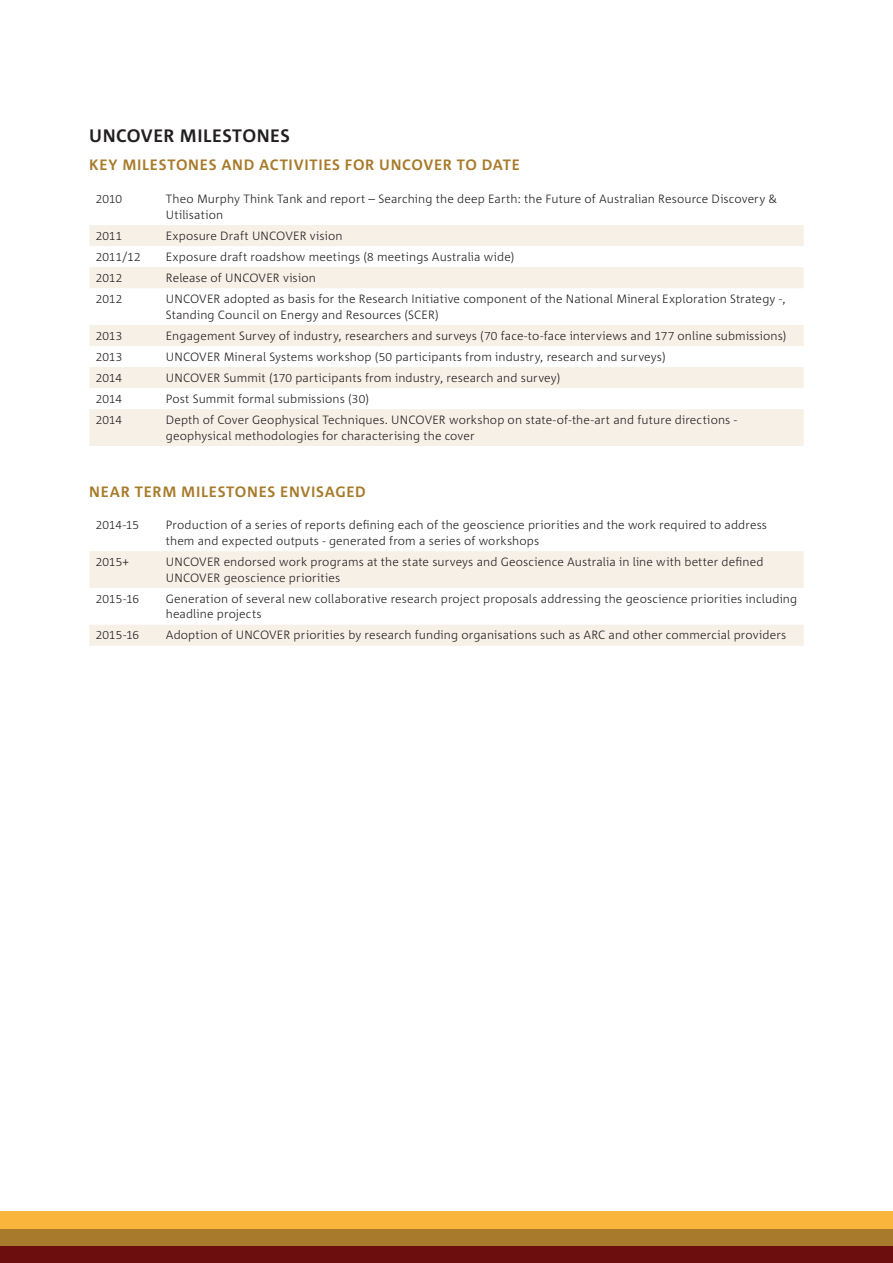
<style>
.page{position:relative;width:893px;height:1263px;background:#fff}
.page>*{position:absolute;margin:0;border:0;box-sizing:border-box;transform-origin:0 0}
.t1{font:700 18px "Corpid C1";letter-spacing:.025em;color:#231f20}
.t2{font:700 15px "Corpid C1";letter-spacing:.045em;color:#a77b2b}
.t3{font:300 12px/15.8px "Corpid C1";letter-spacing:.01em;color:#231f20}
</style>
<div class="page">
<div style="left:0;top:1246px;width:893px;height:17px;background:#6c0e0e"></div>
<div style="left:0;top:1229px;width:893px;height:17px;background:#a77b2b"></div>
<div style="left:0;top:1212px;width:893px;height:17px;background:#fab63c"></div>
<svg style="left:89px;top:225px;width:715px;height:221px;fill:#f6f0e7"></svg>
<svg style="left:89px;top:551px;width:715px;height:95px;fill:#f6f0e7"></svg>
<h1 class="t1" style="left:89px;top:124px;width:167px">UNCOVER MILESTONE</h1>
<h1 class="t1" style="left:281px;top:124px;width:11px">S</h1>
<p class="t2" style="left:89px;top:155px;width:98px">KEY MILESTONE</p>
<p class="t2" style="left:209px;top:155px;width:311px">S AN D ACTIVITIES FOR UNCOVER TO DATE</p>
<p class="t3" style="left:96px;top:190px;width:28px">2010</p>
<p class="t3" style="left:166px;top:190px;width:613px">Theo Murphy Think Tank and report – Searching the deep Earth: the Future of Australian Resource Discovery &amp;<br>Utilisation</p>
<p class="t3" style="left:96px;top:227px;width:28px">2011</p>
<p class="t3" style="left:166px;top:227px;width:178px">Exposure Draft UNCOVER vision</p>
<p class="t3" style="left:96px;top:248px;width:46px">2011/12</p>
<p class="t3" style="left:166px;top:248px;width:350px">Exposure draft roadshow meetings (8 meetings Australia wide)</p>
<p class="t3" style="left:96px;top:269px;width:28px">2012</p>
<p class="t3" style="left:166px;top:269px;width:152px">Release of UNCOVER vision</p>
<p class="t3" style="left:96px;top:290px;width:28px">2012</p>
<p class="t3" style="left:166px;top:290px;width:621px">UNCOVER adopted as basis for the Research Initiative component of the National Mineral Exploration Strategy -,<br>Standing Council on Energy and Resources (SCER)</p>
<p class="t3" style="left:96px;top:327px;width:28px">2013</p>
<p class="t3" style="left:166px;top:327px;width:622px">Engagement Survey of industry, researchers and surveys (70 face-to-face interviews and 177 online submissions)</p>
<p class="t3" style="left:96px;top:348px;width:28px">2013</p>
<p class="t3" style="left:166px;top:348px;width:501px">UNCOVER Mineral Systems workshop (50 participants from industry, research and surveys)</p>
<p class="t3" style="left:96px;top:369px;width:28px">2014</p>
<p class="t3" style="left:166px;top:369px;width:396px">UNCOVER Summit (170 participants from industry, research and survey)</p>
<p class="t3" style="left:96px;top:390px;width:28px">2014</p>
<p class="t3" style="left:166px;top:390px;width:205px">Post Summit formal submissions (30)</p>
<p class="t3" style="left:96px;top:411px;width:28px">2014</p>
<p class="t3" style="left:166px;top:411px;width:573px">Depth of Cover Geophysical Techniques. UNCOVER workshop on state-of-the-art and future directions - geophysical methodologies for characterising the cover</p>
<p class="t2" style="left:89px;top:482px;width:157px">NEAR TERM MILESTONE</p>
<p class="t2" style="left:268px;top:482px;width:24px">S ENV</p>
<p class="t2" style="left:311px;top:482px;width:56px">ISAGED</p>
<p class="t3" style="left:96px;top:517px;width:45px">2014-15</p>
<p class="t3" style="left:166px;top:517px;width:603px">Production of a series of reports defining each of the geoscience priorities and the work required to address them and expected outputs - generated from a series of workshops</p>
<p class="t3" style="left:96px;top:553px;width:35px">2015+</p>
<p class="t3" style="left:166px;top:553px;width:599px">UNCOVER endorsed work programs at the state surveys and Geoscience Australia in line with better defined<br>UNCOVER geoscience priorities</p>
<p class="t3" style="left:96px;top:590px;width:45px">2015-16</p>
<p class="t3" style="left:166px;top:590px;width:633px">Generation of several new collaborative research project proposals addressing the geoscience priorities including headline projects</p>
<p class="t3" style="left:96px;top:627px;width:45px">2015-16</p>
<p class="t3" style="left:166px;top:627px;width:622px">Adoption of UNCOVER priorities by research funding organisations such as ARC and other commercial providers</p>
</div>
